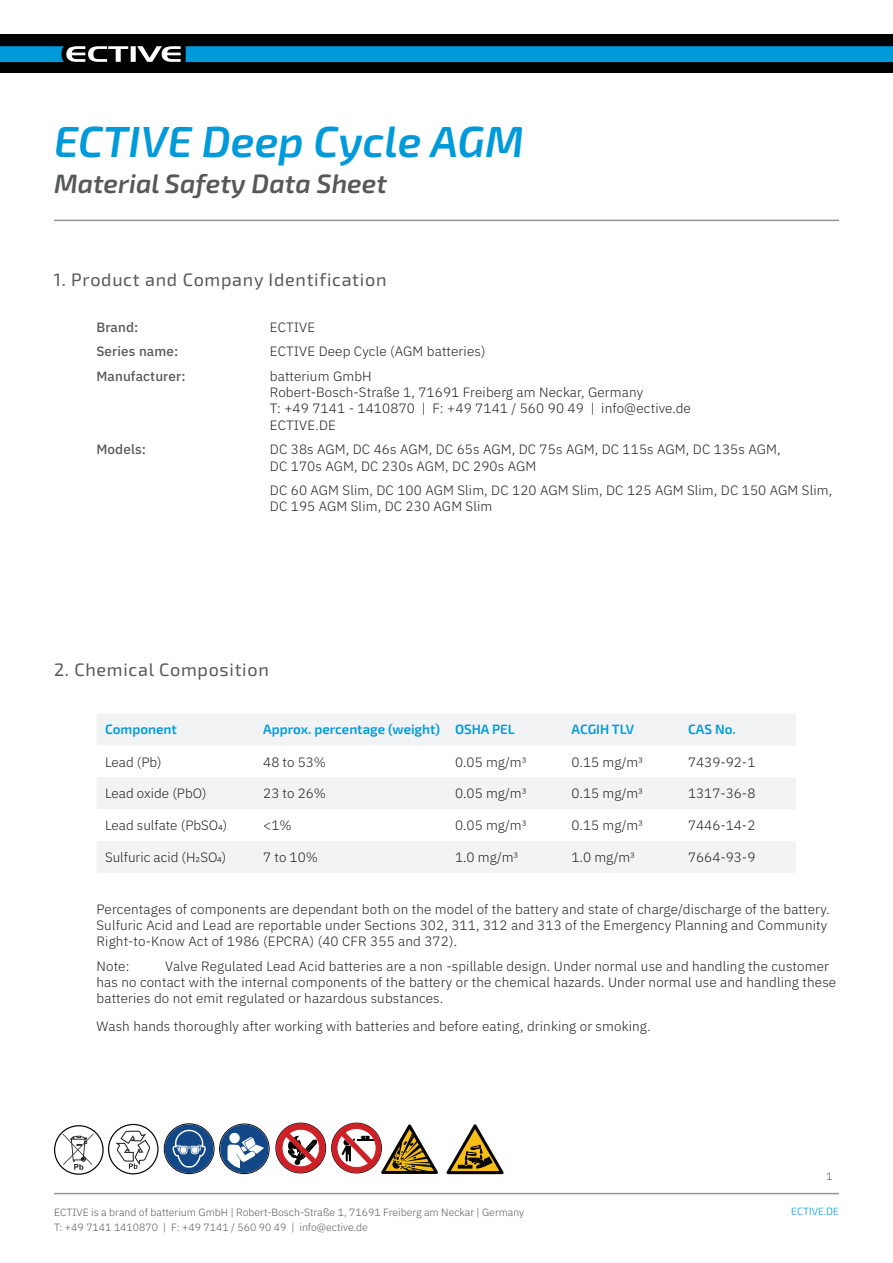
<style>
.page{position:relative;width:893px;height:1263px;background:#fff}
.page>*{position:absolute;margin:0;border:0;box-sizing:border-box;transform-origin:0 0}
.t1{font:italic 600 43.5px "Exo 2";color:#009ada}
.t2{font:italic 600 26.55px "Exo 2";color:#57585a}
.t3{font:18px "Exo 2";letter-spacing:.04em;color:#57585a}
.t4{font:300 13.5px/16.2px "IBM Plex Sans";letter-spacing:.01em;color:#231f20}
.t5{font:600 13.5px "Exo 2";color:#009ada}
.t6{font:500 13.5px "IBM Plex Sans";letter-spacing:.01em;color:#57585a}
.t7{font:300 10.5px/15px "IBM Plex Sans";color:#57585a}
.t8{font:300 10.5px "Exo 2";color:#009ada}
</style>
<div class="page">
<div style="left:0;top:35px;width:893px;height:38px;background:#000"></div>
<svg style="left:0;top:46px;width:181px;height:16px"></svg>
<div style="left:186px;top:46px;width:707px;height:16px;background:#009ada"></div>
<hr style="left:54px;top:1193px;width:785px;height:1px;background:#939598">
<svg style="left:97px;top:714px;width:699px;height:159px;fill:#f2f3f4"></svg>
<div style="left:54px;top:1125px;width:50px;height:50px;border:1px solid #040503;border-radius:50%"></div>
<svg style="left:63px;top:1133px;width:31px;height:37px"></svg>
<svg style="left:165px;top:1124px;width:48px;height:49px"></svg>
<svg style="left:219px;top:1124px;width:50px;height:49px"></svg>
<svg style="left:276px;top:1124px;width:49px;height:48px"></svg>
<svg style="left:446px;top:1124px;width:58px;height:50px"></svg>
<svg style="left:332px;top:1123px;width:106px;height:51px"></svg>
<div style="left:108px;top:1124px;width:51px;height:50px;border:1px solid #040503;border-radius:50%"></div>
<svg style="left:115px;top:1131px;width:36px;height:38px"></svg>
<hr style="left:54px;top:220px;width:785px;height:1px;background:#939598">
<p class="t1" style="left:54px;top:116px;width:471px">ECTIVE Deep Cycle AGM</p>
<p class="t2" style="left:54px;top:168px;width:334px">Material Safety Data Sheet</p>
<p class="t3" style="left:54px;top:269px;width:334px">1. Product and Company Identification</p>
<p class="t6" style="left:96px;top:316px;width:44px">Brand:</p>
<p class="t4" style="left:270px;top:318px;width:47px">ECTIVE</p>
<p class="t6" style="left:96px;top:341px;width:84px">Series name:</p>
<p class="t4" style="left:270px;top:342px;width:217px">ECTIVE Deep Cycle (AGM batteries)</p>
<p class="t6" style="left:96px;top:366px;width:91px">Manufacturer:</p>
<p class="t4" style="left:270px;top:367px;width:423px">batterium GmbH<br>Robert-Bosch-Straße 1, 71691 Freiberg am Neckar, Germany<br>T: +49 7141 - 1410870 | F: +49 7141 / 560 90 49 | info@ective.de ECTIVE.DE</p>
<p class="t6" style="left:96px;top:439px;width:51px">Models:</p>
<p class="t4" style="left:270px;top:440px;width:512px">DC 38s AGM, DC 46s AGM, DC 65s AGM, DC 75s AGM, DC 115s AGM, DC 135s AGM,<br>DC 170s AGM, DC 230s AGM, DC 290s AGM</p>
<p class="t4" style="left:270px;top:481px;width:564px">DC 60 AGM Slim, DC 100 AGM Slim, DC 120 AGM Slim, DC 125 AGM Slim, DC 150 AGM Slim,<br>DC 195 AGM Slim, DC 230 AGM Slim</p>
<p class="t3" style="left:54px;top:659px;width:216px">2. Chemical Composition</p>
<p class="t5" style="left:105px;top:721px;width:73px">Component</p>
<p class="t5" style="left:263px;top:721px;width:178px">Approx. percentage (weight)</p>
<p class="t5" style="left:455px;top:721px;width:62px">OSHA PEL</p>
<p class="t5" style="left:571px;top:721px;width:64px">ACGIH TLV</p>
<p class="t5" style="left:688px;top:721px;width:49px">CAS No.</p>
<p class="t4" style="left:105px;top:752px;width:58px">Lead (Pb)</p>
<p class="t4" style="left:263px;top:752px;width:64px">48 to 53%</p>
<p class="t4" style="left:455px;top:752px;width:73px">0.05 mg/m3</p>
<p class="t4" style="left:571px;top:752px;width:73px">0.15 mg/m3</p>
<p class="t4" style="left:688px;top:752px;width:69px">7439-92-1</p>
<p class="t4" style="left:105px;top:784px;width:103px">Lead oxide (PbO)</p>
<p class="t4" style="left:263px;top:784px;width:64px">23 to 26%</p>
<p class="t4" style="left:455px;top:784px;width:73px">0.05 mg/m3</p>
<p class="t4" style="left:571px;top:784px;width:73px">0.15 mg/m3</p>
<p class="t4" style="left:688px;top:784px;width:69px">1317-36-8</p>
<p class="t4" style="left:105px;top:816px;width:124px">Lead sulfate (PbSO4)</p>
<p class="t4" style="left:263px;top:816px;width:30px">&lt;1%</p>
<p class="t4" style="left:455px;top:816px;width:73px">0.05 mg/m3</p>
<p class="t4" style="left:571px;top:816px;width:73px">0.15 mg/m3</p>
<p class="t4" style="left:688px;top:816px;width:69px">7446-14-2</p>
<p class="t4" style="left:105px;top:848px;width:123px">Sulfuric acid (H2SO4)</p>
<p class="t4" style="left:263px;top:848px;width:56px">7 to 10%</p>
<p class="t4" style="left:455px;top:848px;width:65px">1.0 mg/m3</p>
<p class="t4" style="left:571px;top:848px;width:65px">1.0 mg/m3</p>
<p class="t4" style="left:688px;top:848px;width:69px">7664-93-9</p>
<p class="t4" style="left:97px;top:900px;width:735px">Percentages of components are dependant both on the model of the battery and state of charge/discharge of the battery.<br>Sulfuric Acid and Lead are reportable under Sections 302, 311, 312 and 313 of the Emergency Planning and Community<br>Right-to-Know Act of 1986 (EPCRA) (40 CFR 355 and 372).</p>
<p class="t4" style="left:97px;top:957px;width:35px">Note:</p>
<p class="t4" style="left:97px;top:957px;width:741px;text-indent:69px">Valve Regulated Lead Acid batteries are a non -spillable design. Under normal use and handling the customer has no contact with the internal components of the battery or the chemical hazards. Under normal use and handling these batteries do not emit regulated or hazardous substances.</p>
<p class="t4" style="left:97px;top:1017px;width:556px">Wash hands thoroughly after working with batteries and before eating, drinking or smoking.</p>
<p class="t7" style="left:826px;top:1168px;width:8px">1</p>
<p class="t7" style="left:54px;top:1204px;width:472px">ECTIVE is a brand of batterium GmbH | Robert-Bosch-Straße 1, 71691 Freiberg am Neckar | Germany<br>T: +49 7141 1410870 | F: +49 7141 / 560 90 49 | info@ective.de</p>
<p class="t8" style="left:791px;top:1205px;width:49px">ECTIVE.DE</p>
</div>
